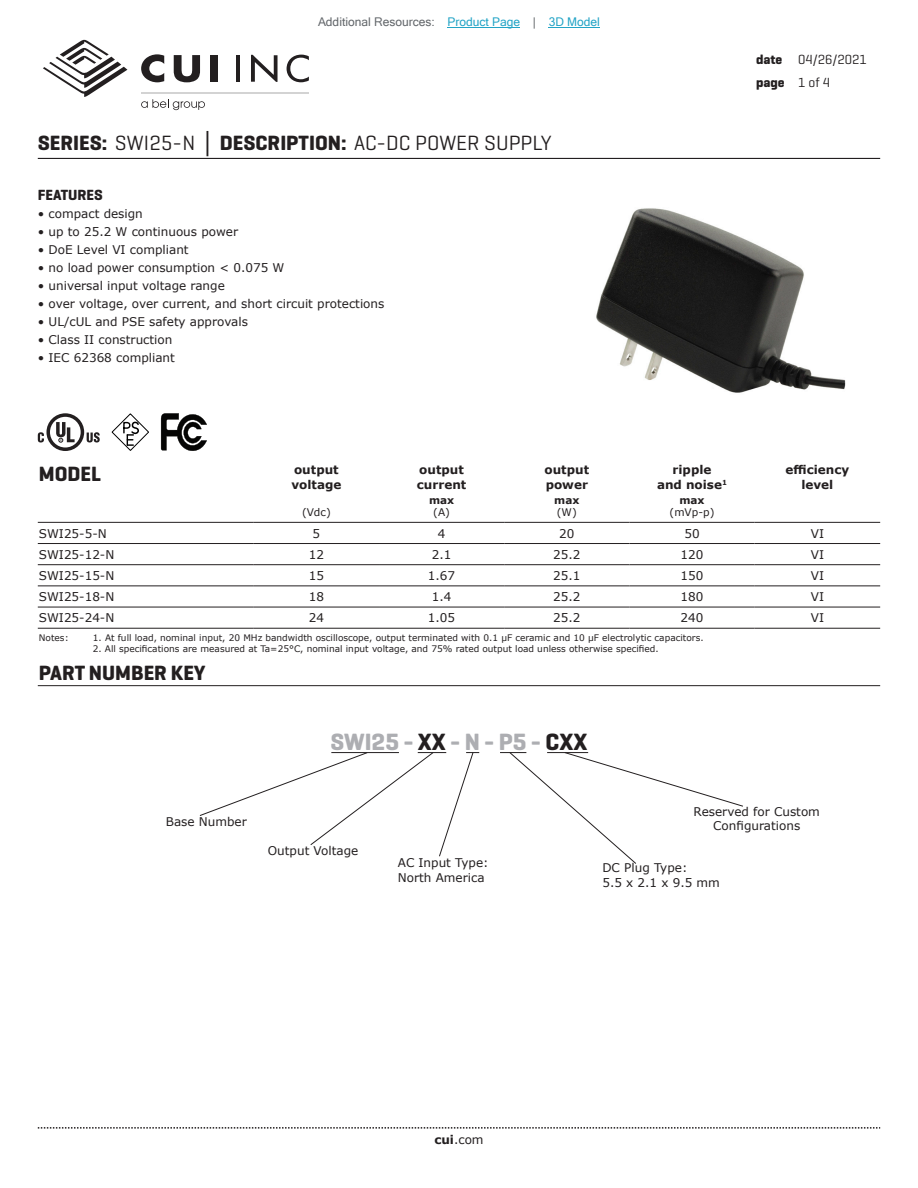
<style>
.page{position:relative;width:918px;height:1188px;background:#fff}
.page>*{position:absolute;margin:0;border:0;box-sizing:border-box;transform-origin:0 0}
.t1{font:700 24px "Geogrotesque";color:#adaeb2}
.t2{font:21px "Geogrotesque";color:#231f20}
.t3{font:700 21px "Geogrotesque";color:#231f20}
.t4{font:700 15px "Geogrotesque";color:#231f20}
.t5{font:13.5px/22.5px "Geogrotesque";color:#231f20}
.t6{font:12px/14.4px "Verdana";color:#231f20}
.t7{font:700 12px/14.4px "Verdana";color:#231f20}
.t8{font:12px "Microsoft Sans Serif";color:#63676b}
.t9{font:10.5px "Verdana";color:#231f20}
.t10{font:700 10.5px "Verdana";color:#231f20}
.t11{font:9px "Verdana";color:#231f20}
.s1{color:#23a4c6}
.s2{font-weight:700}
.s3{font-family:"Verdana";font-weight:700}
.s4{color:#231f20}
</style>
<div class="page">
<svg style="left:38px;top:1127px;width:842px;height:2px"></svg>
<hr style="left:38px;top:158px;width:842px;height:1px;background:#231f20">
<svg style="left:43px;top:39px;width:84px;height:58px"></svg>
<hr style="left:236px;top:55px;width:4px;height:27px;background:#231f20">
<svg style="left:251px;top:55px;width:27px;height:27px"></svg>
<svg style="left:287px;top:55px;width:22px;height:27px"></svg>
<svg style="left:141px;top:54px;width:23px;height:28px"></svg>
<svg style="left:174px;top:55px;width:26px;height:27px"></svg>
<div style="left:210px;top:55px;width:8px;height:27px;background:#231f20"></div>
<svg style="left:141px;top:99px;width:64px;height:11px"></svg>
<hr style="left:141px;top:93px;width:168px;height:1px;background:#231f20">
<hr style="left:38px;top:522px;width:216px;height:1px;background:#231f20">
<hr style="left:254px;top:522px;width:125px;height:1px;background:#231f20">
<hr style="left:379px;top:522px;width:125px;height:1px;background:#231f20">
<hr style="left:504px;top:522px;width:125px;height:1px;background:#231f20">
<hr style="left:629px;top:522px;width:126px;height:1px;background:#231f20">
<hr style="left:755px;top:522px;width:125px;height:1px;background:#231f20">
<hr style="left:38px;top:543px;width:216px;height:1px;background:#231f20">
<hr style="left:254px;top:543px;width:125px;height:1px;background:#231f20">
<hr style="left:379px;top:543px;width:125px;height:1px;background:#231f20">
<hr style="left:504px;top:543px;width:125px;height:1px;background:#231f20">
<hr style="left:629px;top:543px;width:126px;height:1px;background:#231f20">
<hr style="left:755px;top:543px;width:125px;height:1px;background:#231f20">
<hr style="left:38px;top:564px;width:216px;height:1px;background:#231f20">
<hr style="left:254px;top:564px;width:125px;height:1px;background:#231f20">
<hr style="left:379px;top:564px;width:125px;height:1px;background:#231f20">
<hr style="left:504px;top:564px;width:125px;height:1px;background:#231f20">
<hr style="left:629px;top:564px;width:126px;height:1px;background:#231f20">
<hr style="left:755px;top:564px;width:125px;height:1px;background:#231f20">
<hr style="left:38px;top:586px;width:216px;height:1px;background:#231f20">
<hr style="left:254px;top:586px;width:125px;height:1px;background:#231f20">
<hr style="left:379px;top:586px;width:125px;height:1px;background:#231f20">
<hr style="left:504px;top:586px;width:125px;height:1px;background:#231f20">
<hr style="left:629px;top:586px;width:126px;height:1px;background:#231f20">
<hr style="left:755px;top:586px;width:125px;height:1px;background:#231f20">
<hr style="left:38px;top:607px;width:216px;height:1px;background:#231f20">
<hr style="left:254px;top:607px;width:125px;height:1px;background:#231f20">
<hr style="left:379px;top:607px;width:125px;height:1px;background:#231f20">
<hr style="left:504px;top:607px;width:125px;height:1px;background:#231f20">
<hr style="left:629px;top:607px;width:126px;height:1px;background:#231f20">
<hr style="left:755px;top:607px;width:125px;height:1px;background:#231f20">
<hr style="left:38px;top:628px;width:216px;height:1px;background:#231f20">
<hr style="left:254px;top:628px;width:125px;height:1px;background:#231f20">
<hr style="left:379px;top:628px;width:125px;height:1px;background:#231f20">
<hr style="left:504px;top:628px;width:125px;height:1px;background:#231f20">
<hr style="left:629px;top:628px;width:126px;height:1px;background:#231f20">
<hr style="left:755px;top:628px;width:125px;height:1px;background:#231f20">
<img style="left:596px;top:208px;width:250px;height:185px">
<hr style="left:38px;top:685px;width:842px;height:1px;background:#231f20">
<svg style="left:199px;top:752px;width:280px;height:105px"></svg>
<svg style="left:500px;top:752px;width:243px;height:112px"></svg>
<svg style="left:38px;top:413px;width:62px;height:38px"></svg>
<svg style="left:112px;top:413px;width:37px;height:38px"></svg>
<svg style="left:161px;top:413px;width:46px;height:38px"></svg>
<hr style="left:448px;top:27px;width:72px;height:1px;background:#23a4c6">
<hr style="left:549px;top:27px;width:51px;height:1px;background:#23a4c6">
<p class="t8" style="left:318px;top:15px;width:283px">Additional Resources: <span class="s1">Product Page</span> | <span class="s1">3D Model</span></p>
<h2 class="t2" style="left:38px;top:130px;width:516px"><span class="s2">SERIES:</span> SWI25-N <span class="s3">│</span> <span class="s2">DESCRIPTION:</span> AC-DC POWER SUPPLY</h2>
<p class="t4" style="left:38px;top:186px;width:67px">FEATURES</p>
<p class="t6" style="left:38px;top:207px;width:107px">• compact design</p>
<p class="t6" style="left:38px;top:225px;width:202px">• up to 25.2 W continuous power</p>
<p class="t6" style="left:38px;top:243px;width:152px">• DoE Level VI compliant</p>
<p class="t6" style="left:38px;top:261px;width:248px">• no load power consumption &lt; 0.075 W</p>
<p class="t6" style="left:38px;top:279px;width:189px">• universal input voltage range</p>
<p class="t6" style="left:38px;top:297px;width:348px">• over voltage, over current, and short circuit protections</p>
<p class="t6" style="left:38px;top:315px;width:212px">• UL/cUL and PSE safety approvals</p>
<p class="t6" style="left:38px;top:333px;width:136px">• Class II construction</p>
<p class="t6" style="left:38px;top:351px;width:139px">• IEC 62368 compliant</p>
<p class="t5" style="left:756px;top:48px;width:112px"><span class="s2">date</span> 04/26/2021 <span class="s2">page</span> 1 of 4</p>
<h2 class="t3" style="left:39px;top:461px;width:64px">MODEL</h2>
<p class="t7" style="left:291px;top:462px;width:51px">output voltage</p>
<p class="t7" style="left:417px;top:462px;width:51px">output current</p>
<p class="t7" style="left:545px;top:462px;width:46px">output power</p>
<p class="t7" style="left:657px;top:462px;width:72px;text-align:center">ripple<br>and noise<sup>1</sup></p>
<p class="t7" style="left:786px;top:462px;width:65px;text-align:center">efficiency level</p>
<p class="t9" style="left:302px;top:505px;width:30px">(Vdc)</p>
<p class="t10" style="left:429px;top:492px;width:27px">max</p>
<p class="t9" style="left:433px;top:505px;width:18px">(A)</p>
<p class="t10" style="left:554px;top:492px;width:27px">max</p>
<p class="t9" style="left:557px;top:505px;width:21px">(W)</p>
<p class="t10" style="left:679px;top:492px;width:27px">max</p>
<p class="t9" style="left:670px;top:505px;width:46px">(mVp-p)</p>
<p class="t6" style="left:39px;top:526px;width:69px">SWI25-5-N</p>
<p class="t6" style="left:313px;top:526px;width:9px">5</p>
<p class="t6" style="left:438px;top:526px;width:9px">4</p>
<p class="t6" style="left:559px;top:526px;width:17px">20</p>
<p class="t6" style="left:684px;top:526px;width:17px">50</p>
<p class="t6" style="left:811px;top:526px;width:15px">VI</p>
<p class="t6" style="left:39px;top:547px;width:77px">SWI25-12-N</p>
<p class="t6" style="left:309px;top:547px;width:17px">12</p>
<p class="t6" style="left:432px;top:547px;width:21px">2.1</p>
<p class="t6" style="left:553px;top:547px;width:29px">25.2</p>
<p class="t6" style="left:681px;top:547px;width:24px">120</p>
<p class="t6" style="left:811px;top:547px;width:15px">VI</p>
<p class="t6" style="left:39px;top:568px;width:77px">SWI25-15-N</p>
<p class="t6" style="left:309px;top:568px;width:17px">15</p>
<p class="t6" style="left:428px;top:568px;width:29px">1.67</p>
<p class="t6" style="left:553px;top:568px;width:29px">25.1</p>
<p class="t6" style="left:681px;top:568px;width:24px">150</p>
<p class="t6" style="left:811px;top:568px;width:15px">VI</p>
<p class="t6" style="left:39px;top:589px;width:77px">SWI25-18-N</p>
<p class="t6" style="left:309px;top:589px;width:17px">18</p>
<p class="t6" style="left:432px;top:589px;width:21px">1.4</p>
<p class="t6" style="left:553px;top:589px;width:29px">25.2</p>
<p class="t6" style="left:681px;top:589px;width:24px">180</p>
<p class="t6" style="left:811px;top:589px;width:15px">VI</p>
<p class="t6" style="left:39px;top:611px;width:77px">SWI25-24-N</p>
<p class="t6" style="left:309px;top:611px;width:17px">24</p>
<p class="t6" style="left:428px;top:611px;width:29px">1.05</p>
<p class="t6" style="left:553px;top:611px;width:29px">25.2</p>
<p class="t6" style="left:681px;top:611px;width:24px">240</p>
<p class="t6" style="left:811px;top:611px;width:15px">VI</p>
<p class="t11" style="left:39px;top:632px;width:31px">Notes:</p>
<p class="t11" style="left:93px;top:632px;width:612px">1. At full load, nominal input, 20 MHz bandwidth oscilloscope, output terminated with 0.1 µF ceramic and 10 µF electrolytic capacitors.</p>
<p class="t11" style="left:93px;top:642px;width:568px">2. All specifications are measured at Ta=25°C, nominal input voltage, and 75% rated output load unless otherwise specified.</p>
<h2 class="t3" style="left:39px;top:659px;width:168px">PART NUMBER KEY</h2>
<h1 class="t1" style="left:331px;top:727px;width:258px">SWI25 - <span class="s4">XX</span> - N - P5 - <span class="s4">CXX</span></h1>
<p class="t6" style="left:166px;top:814px;width:83px">Base Number</p>
<p class="t6" style="left:694px;top:804px;width:128px;text-align:center">Reserved for Custom<br>Configurations</p>
<p class="t6" style="left:268px;top:844px;width:92px">Output Voltage</p>
<p class="t6" style="left:398px;top:856px;width:92px">AC Input Type:<br>North America</p>
<p class="t6" style="left:434px;top:1132px;width:51px"><span class="s2">cui</span>.com</p>
<p class="t6" style="left:602px;top:861px;width:119px">DC Plug Type:<br>5.5 x 2.1 x 9.5 mm</p>
</div>
